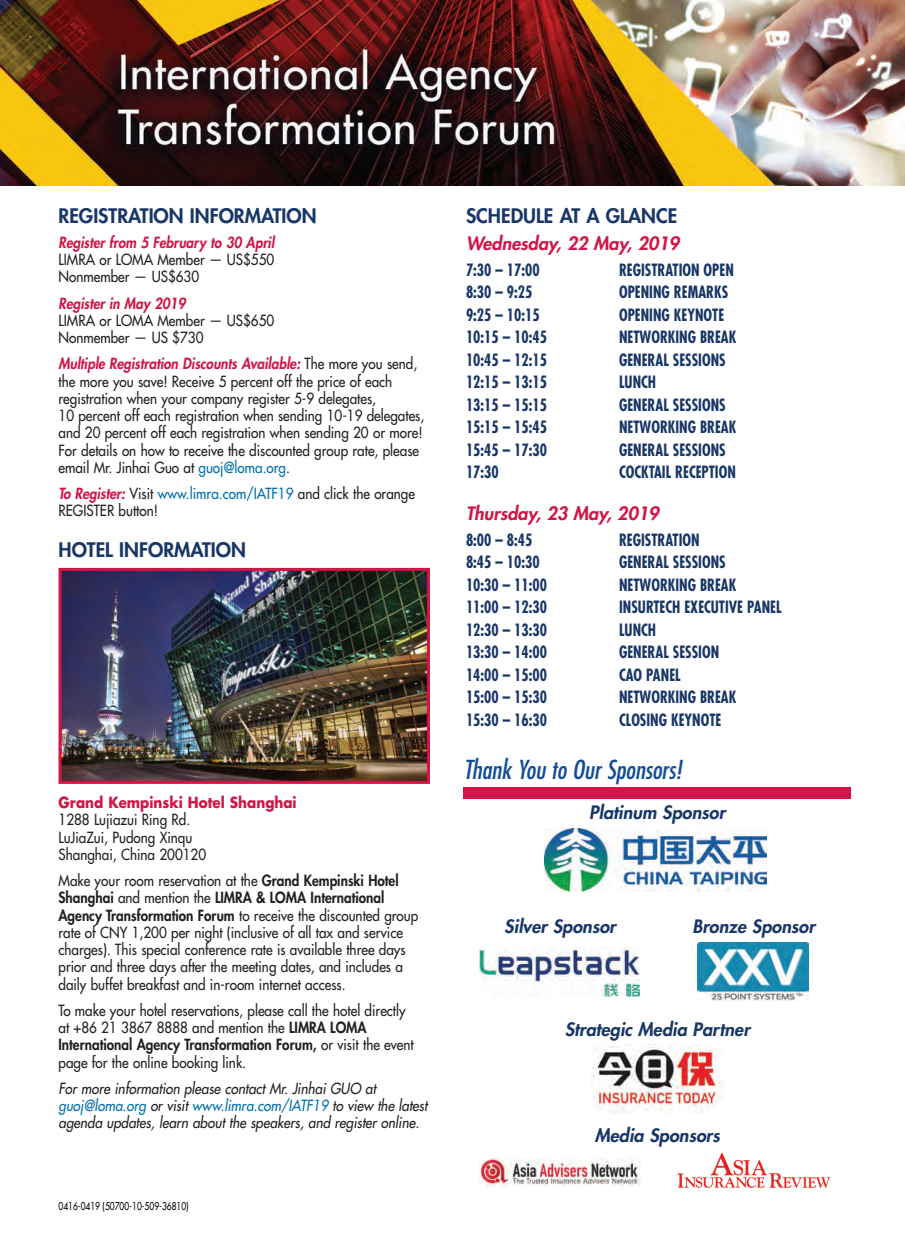
<style>
.page{position:relative;width:905px;height:1242px;background:#fff}
.page>*{position:absolute;margin:0;border:0;box-sizing:border-box;transform-origin:0 0}
.t1{font:italic condensed 25.5px "Futura Std";color:#124c98}
.t2{font:800 19.5px "Futura Std";color:#183667}
.t3{font:italic 800 18px "Futura Std";color:#183667}
.t4{font:italic 800 18px "Futura Std";color:#d21446}
.t5{font:700 condensed 16.5px "Futura Std";color:#183667;scale:.9 1}
.t6{font:500 15px/17.2px "Futura Std";color:#231f20;scale:.9 1}
.t7{font:italic 500 15px/17.2px "Futura Std";color:#231f20;scale:.9 1}
.t8{font:italic 800 15px "Futura Std";color:#d21446;scale:.9 1}
.t9{font:700 15px "Futura Std";color:#d21446;scale:.9 1}
.t10{font:500 10.5px "Futura Std";color:#000;scale:.8 1}
.s1{font-weight:800;font-style:italic;color:#d21446}
.s2{color:#006faf}
.s3{font-weight:800}
</style>
<div class="page">
<img style="left:0;top:0;width:904px;height:185px">
<img style="left:677px;top:1152px;width:154px;height:36px">
<img style="left:62px;top:572px;width:364px;height:208px">
<div style="left:58px;top:568px;width:372px;height:216px;border:3px solid #d21446"></div>
<div style="left:464px;top:788px;width:386px;height:11px;background:#d21446"></div>
<img style="left:591px;top:1045px;width:132px;height:68px">
<img style="left:480px;top:1158px;width:160px;height:29px">
<img style="left:480px;top:948px;width:159px;height:48px">
<img style="left:697px;top:943px;width:111px;height:57px">
<img style="left:544px;top:828px;width:222px;height:63px">
<h2 class="t2" style="left:58px;top:204px;width:259px">REGISTRATION INFORMATION</h2>
<p class="t8" style="left:58px;top:233px;width:241px">Register from 5 February to 30 April</p>
<p class="t6" style="left:58px;top:251px;width:241px">LIMRA or LOMA Member — US$550<br>Nonmember — US$630</p>
<p class="t8" style="left:58px;top:294px;width:143px">Register in May 2019</p>
<p class="t6" style="left:58px;top:312px;width:241px">LIMRA or LOMA Member — US$650<br>Nonmember — US $730</p>
<p class="t6" style="left:58px;top:355px;width:408px"><span class="s1">Multiple Registration Discounts Available:</span> The more you send, the more you save! Receive 5 percent off the price of each registration when your company register 5-9 delegates,<br>10 percent off each registration when sending 10-19 delegates, and 20 percent off each registration when sending 20 or more!<br>For details on how to receive the discounted group rate, please email Mr. Jinhai Guo at <span class="s2">guoj@loma.org</span>.</p>
<p class="t6" style="left:58px;top:485px;width:397px"><span class="s1">To Register:</span> Visit <span class="s2">www.limra.com/IATF19</span> and click the orange<br>REGISTER button!</p>
<h2 class="t2" style="left:58px;top:537px;width:189px">HOTEL INFORMATION</h2>
<p class="t9" style="left:58px;top:792px;width:266px">Grand Kempinski Hotel Shanghai</p>
<p class="t6" style="left:58px;top:811px;width:166px">1288 Lujiazui Ring Rd.<br>LuJiaZui, Pudong Xinqu<br>Shanghai, China 200120</p>
<p class="t6" style="left:58px;top:872px;width:401px">Make your room reservation at the <span class="s3">Grand Kempinski Hotel Shanghai</span> and mention the <span class="s3">LIMRA &amp; LOMA International Agency Transformation Forum</span> to receive the discounted group rate of CNY 1,200 per night (inclusive of all tax and service charges). This special conference rate is available three days prior and three days after the meeting dates, and includes a daily buffet breakfast and in-room internet access.</p>
<p class="t6" style="left:58px;top:1002px;width:396px">To make your hotel reservations, please call the hotel directly at +86 21 3867 8888 and mention the <span class="s3">LIMRA LOMA International Agency Transformation Forum,</span> or visit the event page for the online booking link.</p>
<p class="t7" style="left:58px;top:1080px;width:411px">For more information please contact Mr. Jinhai GUO at <span class="s2">guoj@loma.org</span> or visit <span class="s2">www.limra.com/IATF19</span> to view the latest agenda updates, learn about the speakers, and register online.</p>
<p class="t10" style="left:58px;top:1200px;width:164px">0416-0419 (50700-10-509-36810)</p>
<h2 class="t2" style="left:466px;top:204px;width:213px">SCHEDULE AT A GLANCE</h2>
<p class="t4" style="left:466px;top:232px;width:215px">Wednesday, 22 May, 2019</p>
<p class="t5" style="left:466px;top:259px;width:83px">7:30 – 17:00</p>
<p class="t5" style="left:619px;top:259px;width:129px">REGISTRATION OPEN</p>
<p class="t5" style="left:466px;top:282px;width:75px">8:30 – 9:25</p>
<p class="t5" style="left:619px;top:282px;width:123px">OPENING REMARKS</p>
<p class="t5" style="left:466px;top:304px;width:83px">9:25 – 10:15</p>
<p class="t5" style="left:619px;top:304px;width:118px">OPENING KEYNOTE</p>
<p class="t5" style="left:466px;top:327px;width:91px">10:15 – 10:45</p>
<p class="t5" style="left:619px;top:327px;width:132px">NETWORKING BREAK</p>
<p class="t5" style="left:466px;top:349px;width:91px">10:45 – 12:15</p>
<p class="t5" style="left:619px;top:349px;width:120px">GENERAL SESSIONS</p>
<p class="t5" style="left:466px;top:372px;width:91px">12:15 – 13:15</p>
<p class="t5" style="left:619px;top:372px;width:43px">LUNCH</p>
<p class="t5" style="left:466px;top:394px;width:91px">13:15 – 15:15</p>
<p class="t5" style="left:619px;top:394px;width:120px">GENERAL SESSIONS</p>
<p class="t5" style="left:466px;top:417px;width:91px">15:15 – 15:45</p>
<p class="t5" style="left:619px;top:417px;width:132px">NETWORKING BREAK</p>
<p class="t5" style="left:466px;top:439px;width:91px">15:45 – 17:30</p>
<p class="t5" style="left:619px;top:439px;width:120px">GENERAL SESSIONS</p>
<p class="t5" style="left:466px;top:462px;width:38px">17:30</p>
<p class="t5" style="left:619px;top:462px;width:131px">COCKTAIL RECEPTION</p>
<p class="t4" style="left:466px;top:502px;width:194px">Thursday, 23 May, 2019</p>
<p class="t5" style="left:466px;top:529px;width:75px">8:00 – 8:45</p>
<p class="t5" style="left:619px;top:529px;width:91px">REGISTRATION</p>
<p class="t5" style="left:466px;top:552px;width:83px">8:45 – 10:30</p>
<p class="t5" style="left:619px;top:552px;width:120px">GENERAL SESSIONS</p>
<p class="t5" style="left:466px;top:574px;width:91px">10:30 – 11:00</p>
<p class="t5" style="left:619px;top:574px;width:132px">NETWORKING BREAK</p>
<p class="t5" style="left:466px;top:597px;width:91px">11:00 – 12:30</p>
<p class="t5" style="left:619px;top:597px;width:182px">INSURTECH EXECUTIVE PANEL</p>
<p class="t5" style="left:466px;top:619px;width:91px">12:30 – 13:30</p>
<p class="t5" style="left:619px;top:619px;width:43px">LUNCH</p>
<p class="t5" style="left:466px;top:642px;width:91px">13:30 – 14:00</p>
<p class="t5" style="left:619px;top:642px;width:113px">GENERAL SESSION</p>
<p class="t5" style="left:466px;top:664px;width:91px">14:00 – 15:00</p>
<p class="t5" style="left:619px;top:664px;width:70px">CAO PANEL</p>
<p class="t5" style="left:466px;top:687px;width:91px">15:00 – 15:30</p>
<p class="t5" style="left:619px;top:687px;width:132px">NETWORKING BREAK</p>
<p class="t5" style="left:466px;top:709px;width:91px">15:30 – 16:30</p>
<p class="t5" style="left:619px;top:709px;width:115px">CLOSING KEYNOTE</p>
<h1 class="t1" style="left:464px;top:754px;width:220px">Thank You to Our Sponsors!</h1>
<p class="t3" style="left:589px;top:801px;width:138px">Platinum Sponsor</p>
<p class="t3" style="left:504px;top:915px;width:113px">Silver Sponsor</p>
<p class="t3" style="left:692px;top:915px;width:124px">Bronze Sponsor</p>
<p class="t3" style="left:564px;top:1018px;width:187px">Strategic Media Partner</p>
<p class="t3" style="left:594px;top:1124px;width:127px">Media Sponsors</p>
</div>
